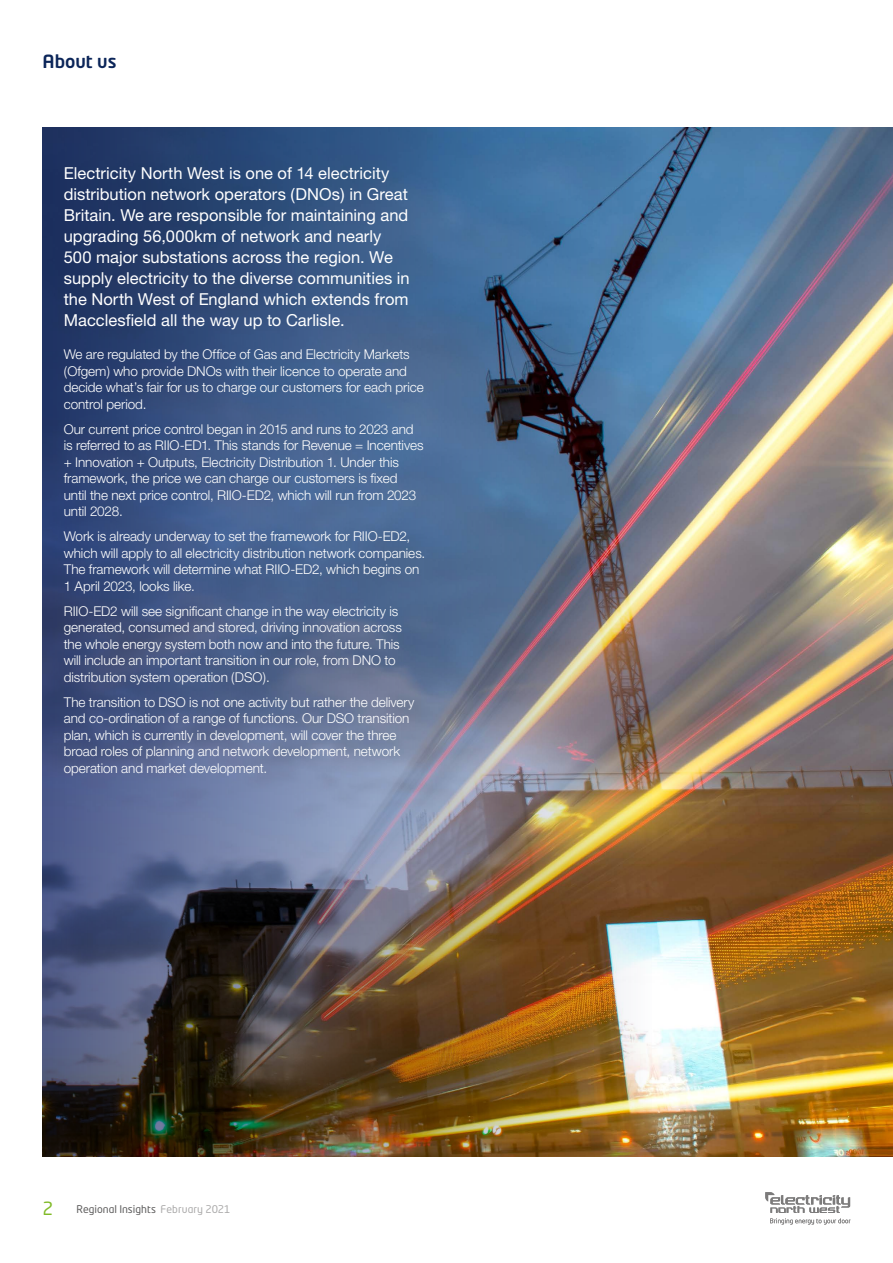
<style>
.page{position:relative;width:893px;height:1263px;background:#fff}
.page>*{position:absolute;margin:0;border:0;box-sizing:border-box;transform-origin:0 0}
.t1{font:500 18px "Neo Tech Std";color:#0b2559}
.t2{font:18px "Neo Tech Std";color:#80ba27}
.t3{font:16.5px/21px "Helvetica Neue";color:#fff}
.t4{font:300 13.5px/16.5px "Helvetica Neue";letter-spacing:-.005em;color:#fff}
.t5{font:10.5px "Neo Tech Std";letter-spacing:.005em;color:#5f5e5e}
.s1{color:#acabab}
</style>
<div class="page">
<img style="left:652px;top:128px;width:241px;height:1029px">
<svg style="left:765px;top:1192px;width:85px;height:32px"></svg>
<img style="left:43px;top:128px;width:609px;height:1029px">
<h1 class="t1" style="left:43px;top:50px;width:75px">About us</h1>
<p class="t3" style="left:64px;top:162px;width:347px">Electricity North West is one of 14 electricity distribution network operators (DNOs) in Great Britain. We are responsible for maintaining and upgrading 56,000km of network and nearly 500 major substations across the region. We supply electricity to the diverse communities in the North West of England which extends from Macclesfield all the way up to Carlisle.</p>
<p class="t4" style="left:64px;top:346px;width:362px">We are regulated by the Office of Gas and Electricity Markets (Ofgem) who provide DNOs with their licence to operate and decide what’s fair for us to charge our customers for each price control period.</p>
<p class="t4" style="left:64px;top:420px;width:361px">Our current price control began in 2015 and runs to 2023 and is referred to as RIIO-ED1. This stands for Revenue = Incentives + Innovation + Outputs, Electricity Distribution 1. Under this framework, the price we can charge our customers is fixed until the next price control, RIIO-ED2, which will run from 2023 until 2028.</p>
<p class="t4" style="left:64px;top:528px;width:363px">Work is already underway to set the framework for RIIO-ED2, which will apply to all electricity distribution network companies.<br>The framework will determine what RIIO-ED2, which begins on 1 April 2023, looks like.</p>
<p class="t4" style="left:64px;top:602px;width:340px">RIIO-ED2 will see significant change in the way electricity is generated, consumed and stored, driving innovation across the whole energy system both now and into the future. This will include an important transition in our role, from DNO to distribution system operation (DSO).</p>
<p class="t4" style="left:64px;top:693px;width:352px">The transition to DSO is not one activity but rather the delivery and co-ordination of a range of functions. Our DSO transition plan, which is currently in development, will cover the three broad roles of planning and network development, network operation and market development.</p>
<h1 class="t2" style="left:43px;top:1197px;width:12px">2</h1>
<p class="t5" style="left:77px;top:1202px;width:156px">Regional Insights <span class="s1">February 2021</span></p>
</div>
